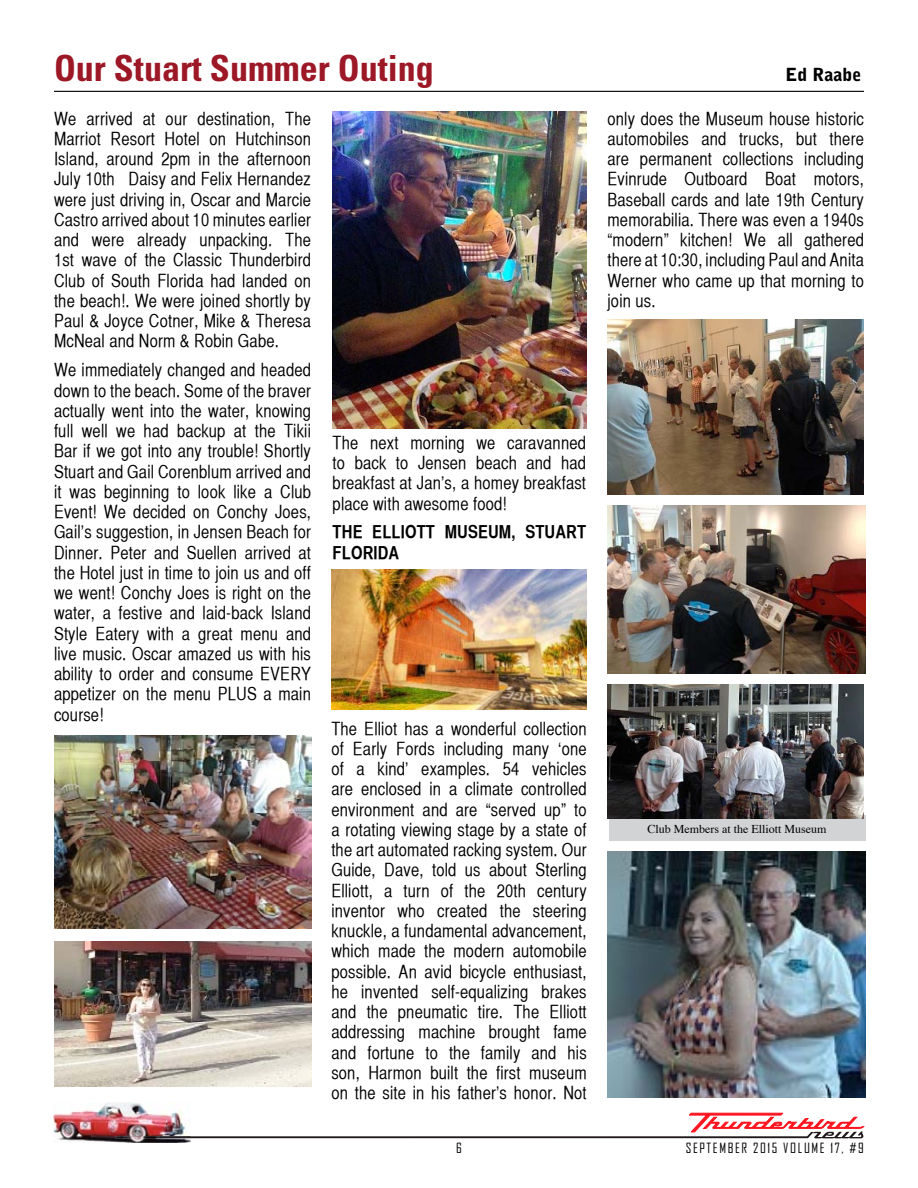
<style>
.page{position:relative;width:918px;height:1188px;background:#fff}
.page>*{position:absolute;margin:0;border:0;box-sizing:border-box;transform-origin:0 0}
.t1{font:700 condensed 36px "Univers";color:#9d1826}
.t2{font:18px/20.2px "Helvetica CY Plain";letter-spacing:.01em;color:#000;text-align:justify}
.t3{font:18px/20.2px "Helvetica CY Bold";letter-spacing:.01em;color:#000}
.t4{font:900 18px "Bell Gothic Std";color:#000}
.t5{font:13.5px "Agency FB";letter-spacing:.12em;color:#000}
.t6{font:12px "Times";color:#000}
</style>
<div class="page">
<div style="left:609px;top:815px;width:257px;height:25px;background:#d1d3d4"></div>
<hr style="left:54px;top:91px;width:810px;height:1px;background:#000">
<img style="left:54px;top:735px;width:257px;height:193px">
<img style="left:333px;top:112px;width:253px;height:317px">
<img style="left:54px;top:942px;width:258px;height:144px">
<img style="left:331px;top:569px;width:256px;height:141px">
<img style="left:608px;top:320px;width:256px;height:175px">
<img style="left:608px;top:506px;width:258px;height:167px">
<img style="left:608px;top:685px;width:256px;height:134px">
<img style="left:608px;top:851px;width:258px;height:246px">
<svg style="left:191px;top:1113px;width:674px;height:25px"></svg>
<img style="left:53px;top:1102px;width:138px;height:41px">
<img style="left:115px;top:1136px;width:76px;height:2px">
<h1 class="t1" style="left:54px;top:47px;width:381px">Our Stuart Summer Outing</h1>
<p class="t2" style="left:54px;top:108px;width:259px">We arrived at our destination, The Marriot Resort Hotel on Hutchinson Island, around 2pm in the afternoon July 10th Daisy and Felix Hernandez were just driving in, Oscar and Marcie Castro arrived about 10 minutes earlier and were already unpacking. The 1st wave of the Classic Thunderbird Club of South Florida had landed on the beach!. We were joined shortly by Paul &amp; Joyce Cotner, Mike &amp; Theresa McNeal and Norm &amp; Robin Gabe.</p>
<p class="t2" style="left:54px;top:360px;width:259px">We immediately changed and headed down to the beach. Some of the braver actually went into the water, knowing full well we had backup at the Tikii Bar if we got into any trouble! Shortly Stuart and Gail Corenblum arrived and it was beginning to look like a Club Event! We decided on Conchy Joes, Gail’s suggestion, in Jensen Beach for Dinner. Peter and Suellen arrived at the Hotel just in time to join us and off we went! Conchy Joes is right on the water, a festive and laid-back Island Style Eatery with a great menu and live music. Oscar amazed us with his ability to order and consume EVERY appetizer on the menu PLUS a main course!</p>
<p class="t2" style="left:333px;top:432px;width:255px">The next morning we caravanned to back to Jensen beach and had breakfast at Jan’s, a homey breakfast place with awesome food!</p>
<p class="t3" style="left:333px;top:522px;width:255px">THE ELLIOTT MUSEUM, STUART<br>FLORIDA</p>
<p class="t2" style="left:331px;top:718px;width:257px">The Elliot has a wonderful collection of Early Fords including many ‘one of a kind’ examples. 54 vehicles are enclosed in a climate controlled environment and are “served up” to a rotating viewing stage by a state of the art automated racking system. Our Guide, Dave, told us about Sterling Elliott, a turn of the 20th century inventor who created the steering knuckle, a fundamental advancement, which made the modern automobile possible. An avid bicycle enthusiast, he invented self-equalizing brakes and the pneumatic tire. The Elliott addressing machine brought fame and fortune to the family and his son, Harmon built the first museum on the site in his father’s honor. Not</p>
<p class="t4" style="left:786px;top:64px;width:77px">Ed Raabe</p>
<p class="t2" style="left:607px;top:108px;width:258px">only does the Museum house historic automobiles and trucks, but there are permanent collections including Evinrude Outboard Boat motors, Baseball cards and late 19th Century memorabilia. There was even a 1940s “modern” kitchen! We all gathered there at 10:30, including Paul and Anita Werner who came up that morning to join us.</p>
<p class="t6" style="left:648px;top:817px;width:181px">Club Members at the Elliott Museum</p>
<p class="t5" style="left:456px;top:1140px;width:7px">6</p>
<p class="t5" style="left:686px;top:1140px;width:180px">SEPTEMBER 2015 VOLUME 17, #9</p>
</div>
